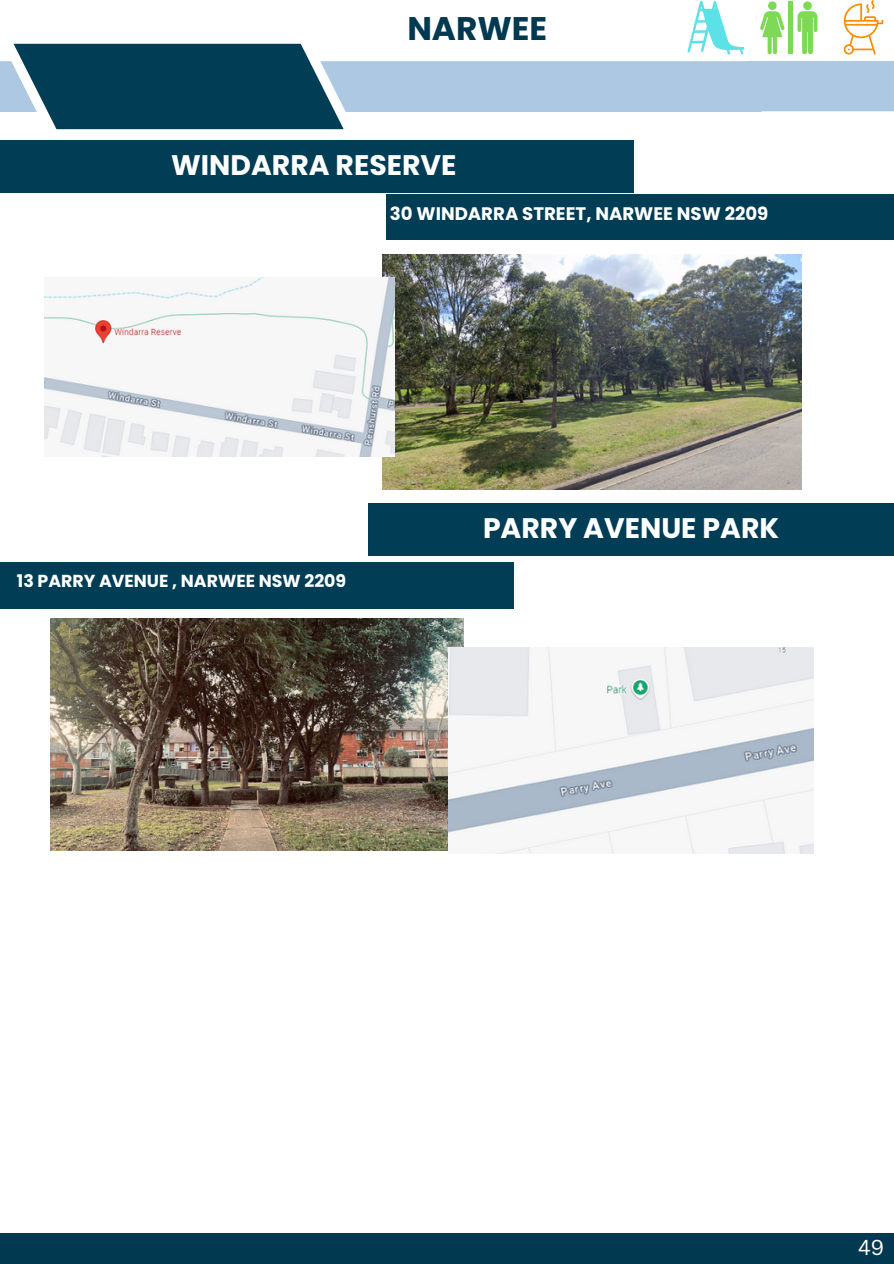
<style>
.page{position:relative;width:894px;height:1264px;background:#fff}
.page>*{position:absolute;margin:0;border:0;box-sizing:border-box;transform-origin:0 0}
.t1{font:700 32.7px "Poppins";color:#003950}
.t2{font:700 28.2px "Poppins";color:#fff}
.t3{font:21px "Canva Sans";color:#fff}
.t4{font:700 18.15px "Poppins";color:#fff}
.t5{font:700 17.4px "Poppins";color:#fff}
</style>
<div class="page">
<div style="left:0;top:140px;width:633px;height:52px;background:#013d55"></div>
<div style="left:368px;top:503px;width:525px;height:52px;background:#013d55"></div>
<div style="left:0;top:562px;width:513px;height:47px;background:#013d55"></div>
<svg style="left:0;top:0;width:893px;height:129px"></svg>
<img style="left:382px;top:255px;width:418px;height:234px">
<img style="left:44px;top:278px;width:351px;height:178px">
<img style="left:50px;top:619px;width:413px;height:231px">
<img style="left:448px;top:647px;width:365px;height:206px">
<div style="left:386px;top:195px;width:507px;height:45px;background:#013d55"></div>
<div style="left:0;top:1233px;width:893px;height:30px;background:#003950"></div>
<p class="t1" style="left:407px;top:6px;width:141px">NARWEE</p>
<p class="t2" style="left:171px;top:146px;width:287px">WINDARRA RESERVE</p>
<p class="t4" style="left:390px;top:201px;width:380px">30 WINDARRA STREET, NARWEE NSW 2209</p>
<p class="t5" style="left:17px;top:568px;width:331px">13 PARRY AVENUE , NARWEE NSW 2209</p>
<p class="t2" style="left:483px;top:509px;width:297px">PARRY AVENUE PARK</p>
<h1 class="t3" style="left:857px;top:1232px;width:28px">49</h1>
<p class="t3" style="left:858px;top:1232px;width:27px">26</p>
<p class="t3" style="left:879px;top:1235px;width:15px">9</p>
</div>
